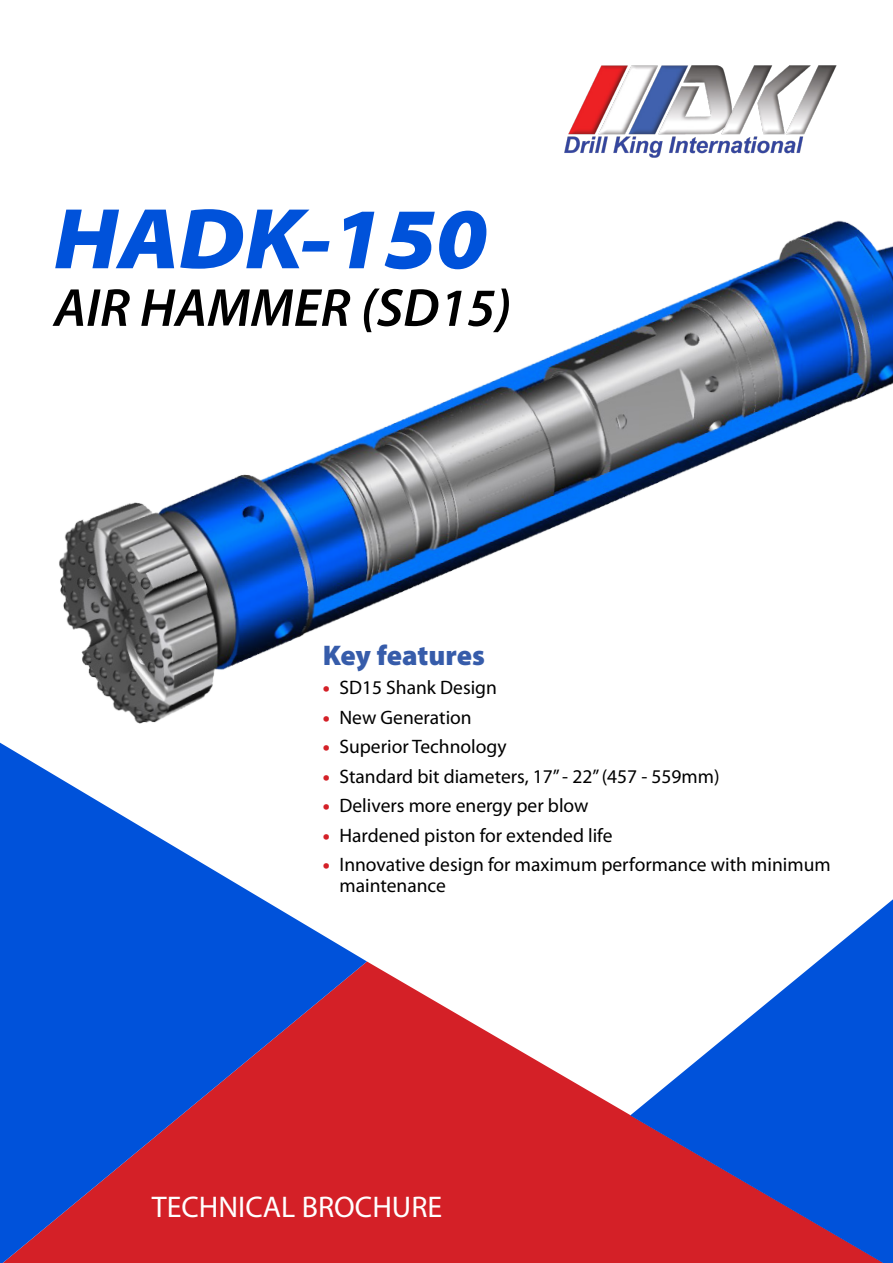
<style>
.page{position:relative;width:893px;height:1263px;background:#fff}
.page>*{position:absolute;margin:0;border:0;box-sizing:border-box;transform-origin:0 0}
.t1{font:italic 900 semi-expanded 87px "Myriad Pro";color:#0052da}
.t2{font:italic 600 54px "Myriad Pro";color:#000}
.t3{font:30px "Myriad Pro";color:#fff}
.t4{font:28.5px "Myriad Variable Concept";letter-spacing:.21em;color:#365caa}
.t5{font:19.5px/21px "Myriad Pro";color:#000}
.s1{font-weight:900;color:#d42027}
</style>
<div class="page">
<img style="left:59px;top:220px;width:834px;height:504px">
<svg style="left:367px;top:961px;width:263px;height:302px;fill:#d42027"></svg>
<svg style="left:0;top:743px;width:367px;height:520px"></svg>
<svg style="left:630px;top:899px;width:263px;height:364px;fill:#0052da"></svg>
<img style="left:564px;top:65px;width:273px;height:93px">
<h1 class="t1" style="left:54px;top:189px;width:435px">HADK-150</h1>
<h2 class="t2" style="left:54px;top:273px;width:459px">AIR HAMMER (SD15)</h2>
<h3 class="t4" style="left:323px;top:638px;width:159px">Key features</h3>
<p class="t5" style="left:323px;top:677px;width:176px"><span class="s1">•</span> SD15 Shank Design</p>
<p class="t5" style="left:323px;top:706px;width:151px"><span class="s1">•</span> New Generation</p>
<p class="t5" style="left:323px;top:736px;width:186px"><span class="s1">•</span> Superior Technology</p>
<p class="t5" style="left:323px;top:765px;width:398px"><span class="s1">•</span> Standard bit diameters, 17” - 22” (457 - 559mm)</p>
<p class="t5" style="left:323px;top:795px;width:267px"><span class="s1">•</span> Delivers more energy per blow</p>
<p class="t5" style="left:323px;top:824px;width:291px"><span class="s1">•</span> Hardened piston for extended life</p>
<p class="t5" style="left:339px;top:854px;width:493px;text-indent:-17px"><span class="s1">•</span> Innovative design for maximum performance with minimum maintenance</p>
<h3 class="t3" style="left:152px;top:1189px;width:292px">TECHNICAL BROCHURE</h3>
</div>
